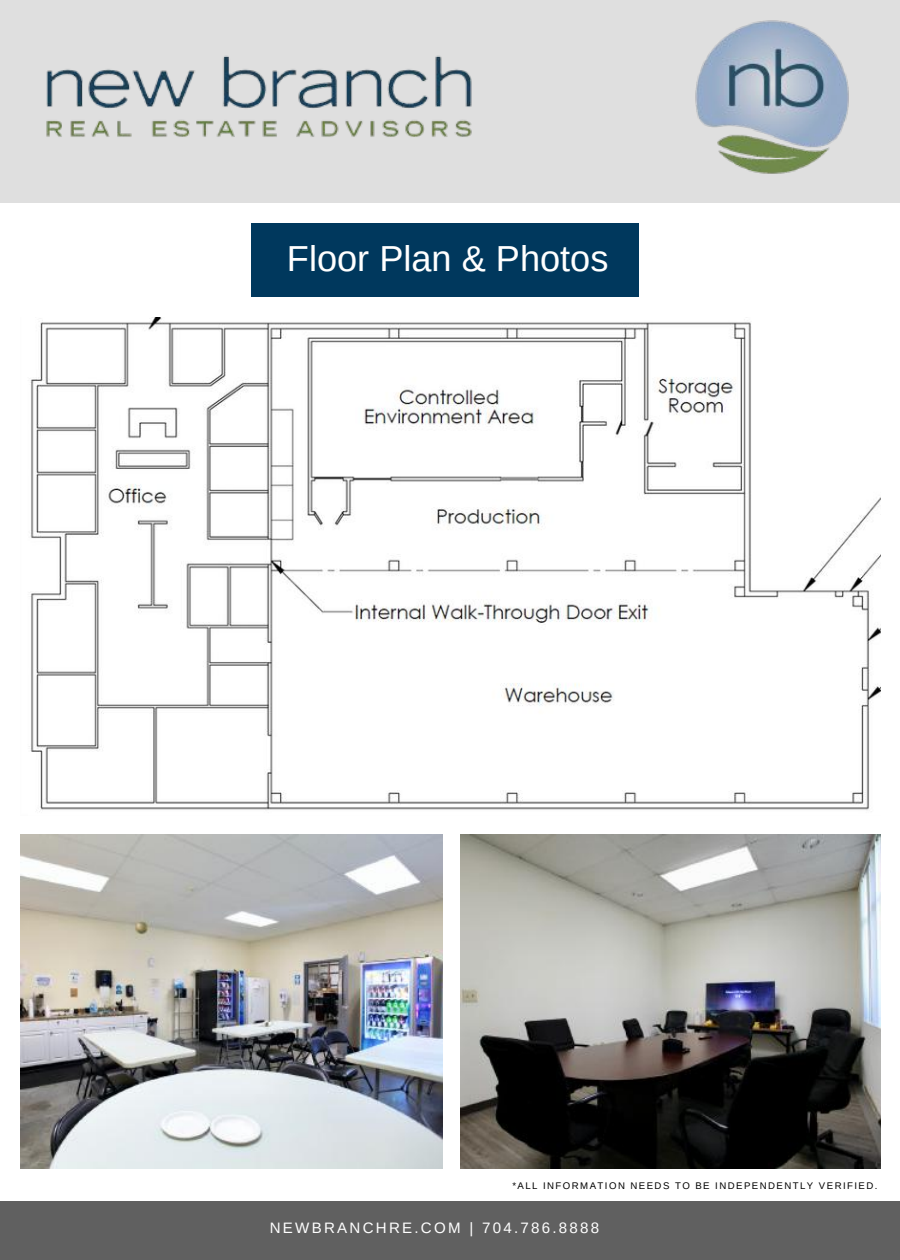
<style>
.page{position:relative;width:900px;height:1260px;background:#fff}
.page>*{position:absolute;margin:0;border:0;box-sizing:border-box;transform-origin:0 0}
.t1{font:36.25px "Arimo";color:#fff}
.t2{font:15px "Arimo";letter-spacing:.15em;color:#fff}
.t3{font:9.75px "Arimo";letter-spacing:.15em;color:#000}
</style>
<div class="page">
<svg style="left:0;top:0;width:900px;height:203px;background:#d1d4d5"></svg>
<div style="left:0;top:1201px;width:900px;height:59px;background:#606060"></div>
<div style="left:251px;top:224px;width:387px;height:73px;background:#00385d"></div>
<img style="left:29px;top:317px;width:852px;height:495px">
<img style="left:20px;top:835px;width:422px;height:333px">
<img style="left:461px;top:835px;width:420px;height:333px">
<h1 class="t1" style="left:287px;top:238px;width:323px">Floor Plan &amp; Photos</h1>
<p class="t3" style="left:512px;top:1180px;width:367px">*ALL INFORMATION NEEDS TO BE INDEPENDENTLY VERIFIED.</p>
<h2 class="t2" style="left:270px;top:1220px;width:331px">NEWBRANCHRE.COM | 704.786.8888</h2>
</div>
